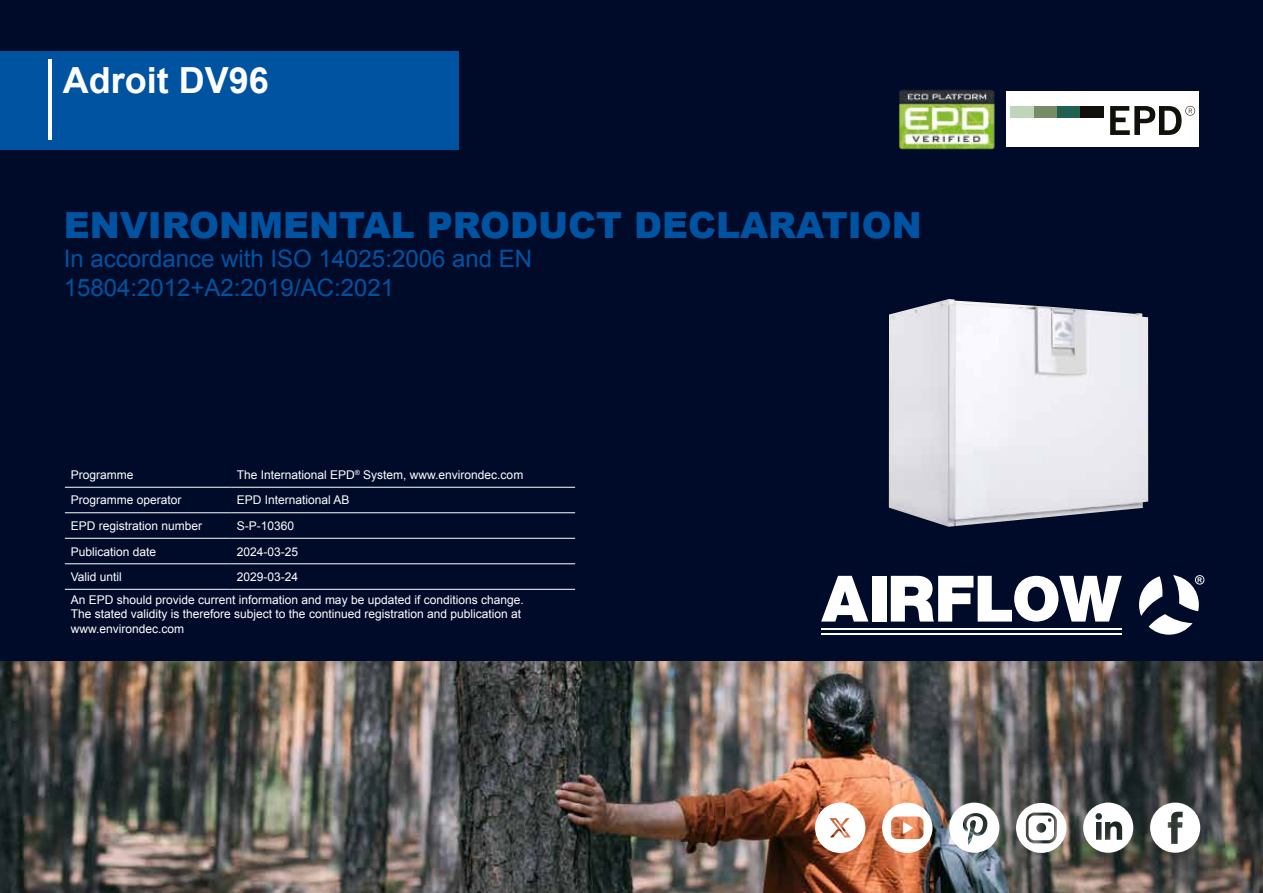
<style>
.page{position:relative;width:1263px;height:893px;background:#fff}
.page>*{position:absolute;margin:0;border:0;box-sizing:border-box;transform-origin:0 0}
.t1{font:900 36px "Arial";color:#0053a1}
.t2{font:700 36px "Arial";color:#fff}
.t3{font:24px/28.8px "Arial";color:#0053a1}
.t4{font:12px/23px "Arial";color:#fff}
</style>
<div class="page">
<div style="left:0;top:0;width:1263px;height:662px;background:#000b2a"></div>
<img style="left:0;top:662px;width:1263px;height:231px">
<svg style="left:821px;top:576px;width:47px;height:46px"></svg>
<div style="left:872px;top:576px;width:15px;height:46px;background:#fff"></div>
<svg style="left:891px;top:576px;width:231px;height:46px"></svg>
<hr style="left:821px;top:628px;width:301px;height:2px;background:#fff">
<hr style="left:821px;top:632px;width:301px;height:2px;background:#fff">
<svg style="left:1139px;top:575px;width:65px;height:60px"></svg>
<svg style="left:1150px;top:803px;width:50px;height:50px"></svg>
<svg style="left:949px;top:803px;width:50px;height:50px"></svg>
<svg style="left:1083px;top:803px;width:50px;height:50px"></svg>
<svg style="left:882px;top:803px;width:50px;height:50px"></svg>
<svg style="left:1016px;top:803px;width:50px;height:50px"></svg>
<svg style="left:815px;top:803px;width:50px;height:50px"></svg>
<div style="left:0;top:51px;width:459px;height:98px;background:#0053a1"></div>
<hr style="left:48px;top:59px;width:4px;height:81px;background:#fff">
<img style="left:889px;top:299px;width:259px;height:228px">
<hr style="left:65px;top:487px;width:166px;height:1px;background:#fff">
<hr style="left:231px;top:487px;width:344px;height:1px;background:#fff">
<hr style="left:65px;top:512px;width:166px;height:1px;background:#fff">
<hr style="left:231px;top:512px;width:344px;height:1px;background:#fff">
<hr style="left:65px;top:538px;width:166px;height:1px;background:#fff">
<hr style="left:231px;top:538px;width:344px;height:1px;background:#fff">
<hr style="left:65px;top:563px;width:166px;height:1px;background:#fff">
<hr style="left:231px;top:563px;width:344px;height:1px;background:#fff">
<hr style="left:65px;top:589px;width:166px;height:1px;background:#fff">
<hr style="left:231px;top:589px;width:344px;height:1px;background:#fff">
<img style="left:899px;top:89px;width:96px;height:60px">
<div style="left:1006px;top:91px;width:193px;height:56px;background:#fff"></div>
<div style="left:1057px;top:106px;width:23px;height:12px;background:#216050"></div>
<div style="left:1033px;top:106px;width:24px;height:12px;background:#768b67"></div>
<div style="left:1010px;top:106px;width:23px;height:12px;background:#c0d4ba"></div>
<div style="left:1080px;top:106px;width:24px;height:12px;background:#12100b"></div>
<svg style="left:1110px;top:106px;width:85px;height:29px"></svg>
<h1 class="t2" style="left:63px;top:56px;width:208px">Adroit DV96</h1>
<h1 class="t1" style="left:64px;top:199px;width:859px">ENVIRONMENTAL PRODUCT DECLARATION</h1>
<h2 class="t3" style="left:64px;top:245px;width:470px">In accordance with ISO 14025:2006 and EN<br>15804:2012+A2:2019/AC:2021</h2>
<p class="t4" style="left:71px;top:463px;width:64px">Programme</p>
<p class="t4" style="left:237px;top:463px;width:288px">The International EPD<sup>®</sup> System, www.environdec.com</p>
<p class="t4" style="left:71px;top:489px;width:112px">Programme operator</p>
<p class="t4" style="left:237px;top:489px;width:114px">EPD International AB</p>
<p class="t4" style="left:71px;top:514px;width:133px">EPD registration number</p>
<p class="t4" style="left:237px;top:514px;width:59px">S-P-10360</p>
<p class="t4" style="left:71px;top:540px;width:87px">Publication date</p>
<p class="t4" style="left:237px;top:540px;width:63px">2024-03-25</p>
<p class="t4" style="left:71px;top:565px;width:53px">Valid until</p>
<p class="t4" style="left:71px;top:565px;width:454px;text-indent:166px">2029-03-24<br>An EPD should provide current information and may be updated if conditions change.</p>
<p class="t4" style="left:71px;top:607px;width:452px;line-height:14.4px">The stated validity is therefore subject to the continued registration and publication at www.environdec.com</p>
</div>
